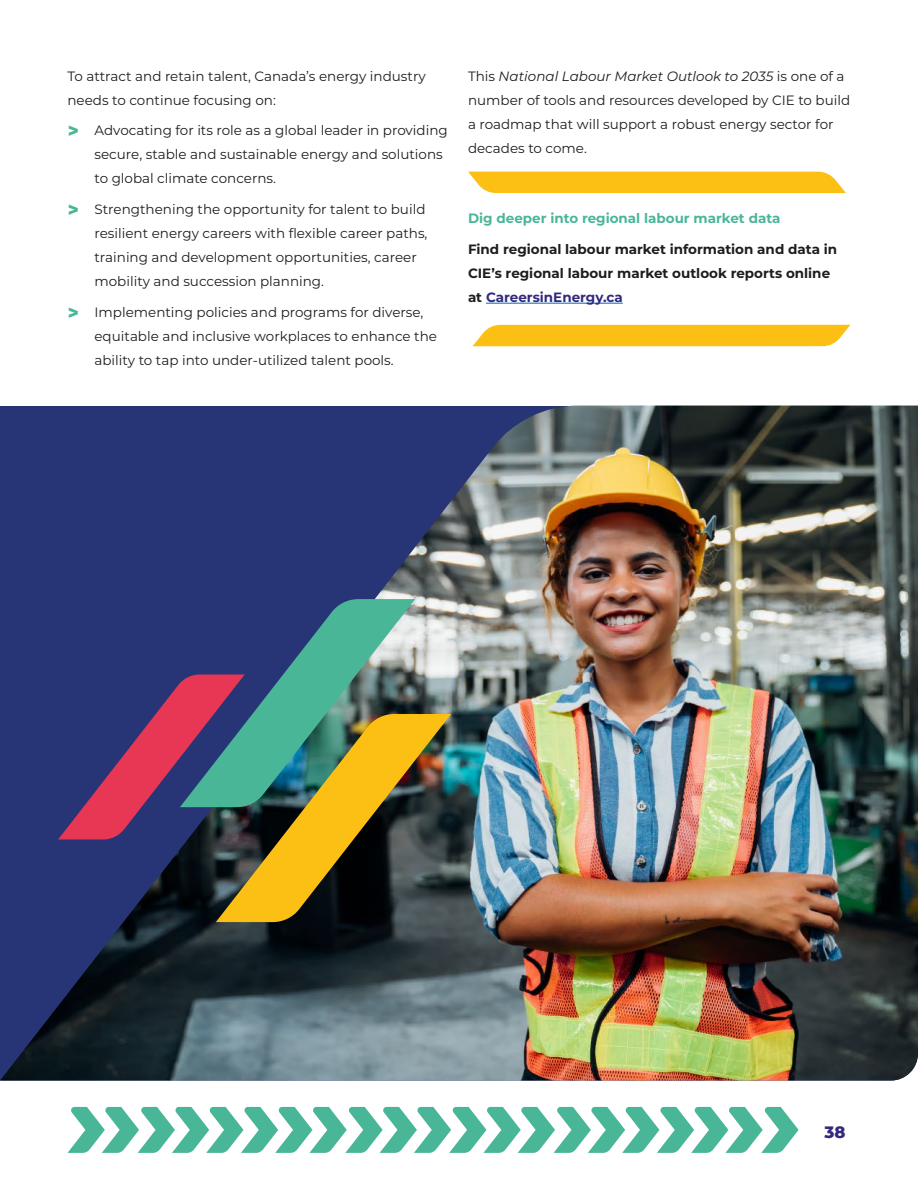
<style>
.page{position:relative;width:918px;height:1188px;background:#fff}
.page>*{position:absolute;margin:0;border:0;box-sizing:border-box;transform-origin:0 0}
.t1{font:800 16.5px "Montserrat";color:#32297f}
.t2{font:13.5px/24px "Montserrat";color:#1d1d1b}
.t3{font:700 13.5px/24px "Montserrat";color:#1d1d1b}
.t4{font:700 13.5px "Montserrat";color:#4ab698}
.s1{font-family:"Gotham HTF";font-weight:900;font-size:18px;color:#4ab698}
.s2{font-style:italic}
.s3{color:#32297f}
</style>
<div class="page">
<svg style="left:68px;top:1107px;width:731px;height:46px"></svg>
<hr style="left:486px;top:303px;width:137px;height:1px;background:#0563c1">
<div style="left:472px;top:325px;width:378px;height:21px;background:#fcc014"></div>
<img style="left:0;top:406px;width:918px;height:675px">
<svg style="left:180px;top:599px;width:235px;height:115px;background:#457285"></svg>
<img style="left:216px;top:714px;width:235px;height:208px">
<svg style="left:58px;top:675px;width:187px;height:164px;background:#66416b"></svg>
<div style="left:468px;top:172px;width:378px;height:21px;background:#fcc014"></div>
<p class="t2" style="left:68px;top:63px;width:360px">To attract and retain talent, Canada’s energy industry needs to continue focusing on:</p>
<p class="t2" style="left:94px;top:118px;width:355px;text-indent:-27px"><span class="s1">&gt;</span> Advocating for its role as a global leader in providing secure, stable and sustainable energy and solutions to global climate concerns.</p>
<p class="t2" style="left:94px;top:197px;width:334px;text-indent:-27px"><span class="s1">&gt;</span> Strengthening the opportunity for talent to build resilient energy careers with flexible career paths, training and development opportunities, career mobility and succession planning.</p>
<p class="t2" style="left:94px;top:300px;width:344px;text-indent:-27px"><span class="s1">&gt;</span> Implementing policies and programs for diverse, equitable and inclusive workplaces to enhance the ability to tap into under-utilized talent pools.</p>
<p class="t2" style="left:468px;top:63px;width:384px">This <span class="s2">National Labour Market Outlook to 2035</span> is one of a number of tools and resources developed by CIE to build a roadmap that will support a robust energy sector for decades to come.</p>
<p class="t4" style="left:468px;top:209px;width:314px">Dig deeper into regional labour market data</p>
<p class="t3" style="left:468px;top:236px;width:371px">Find regional labour market information and data in<br>CIE’s regional labour market outlook reports online at <span class="s3">CareersinEnergy.ca</span></p>
<p class="t1" style="left:825px;top:1120px;width:22px">38</p>
</div>
